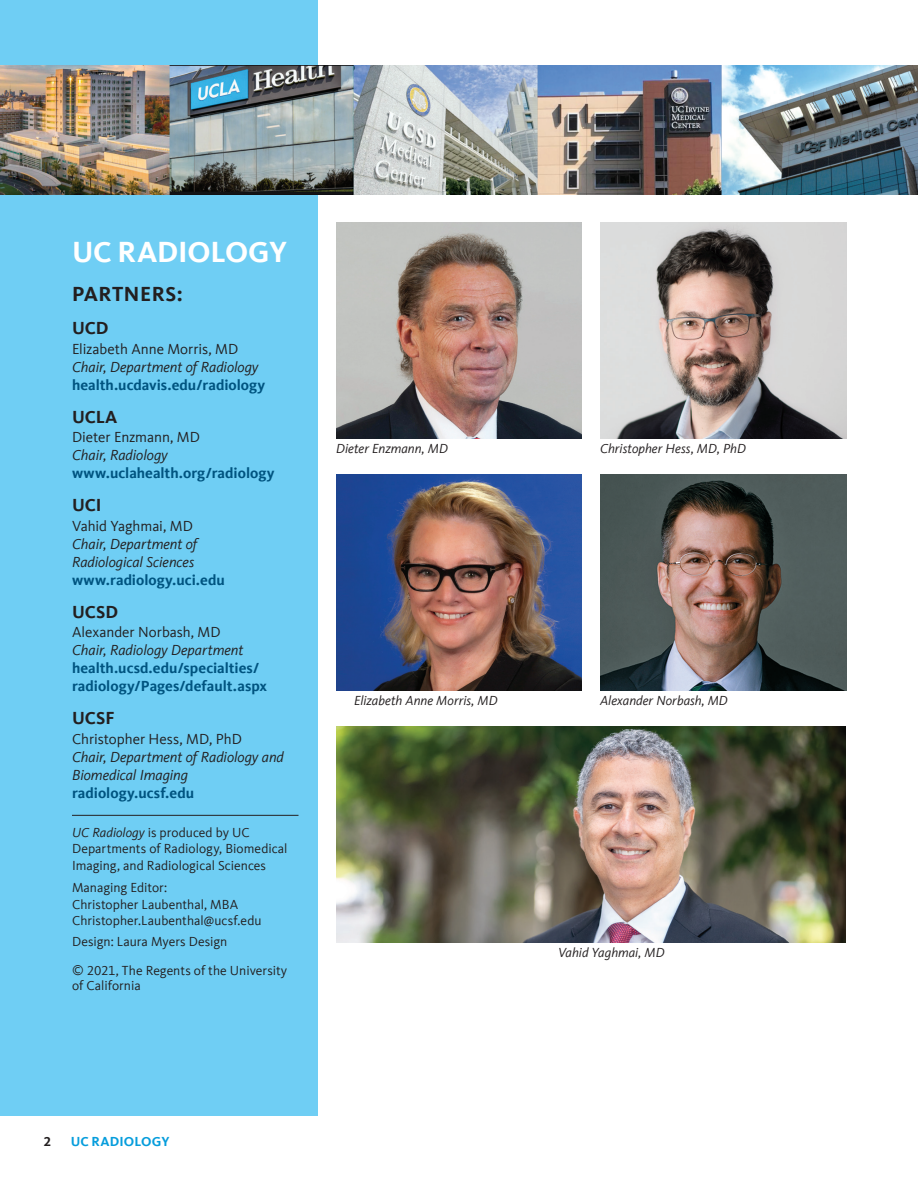
<style>
.page{position:relative;width:918px;height:1188px;background:#fff}
.page>*{position:absolute;margin:0;border:0;box-sizing:border-box;transform-origin:0 0}
.t1{font:700 30px "Kievit Offc Pro";letter-spacing:-.005em;color:#fff}
.t2{font:700 21px "Kievit Offc Pro";letter-spacing:.025em;color:#231f20}
.Subhead{font:700 18px "Kievit Offc Pro";letter-spacing:-.005em;color:#231f20}
.Body_noindent{font:italic 15px/18px "Kievit Offc Pro";letter-spacing:-.005em;color:#231f20}
.Body_noindent-2{font:700 15px/18px "Kievit Offc Pro";color:#005480}
.Body_noindent-3{font:15px "Kievit Offc Pro";letter-spacing:-.005em;color:#231f20}
.Body_noindent-4{font:13.5px/16.5px "Kievit Offc Pro";color:#231f20}
.t3{font:italic 13.5px "Kievit Offc Pro";color:#231f20}
.t4{font:700 13.5px "Kievit Offc Pro";letter-spacing:.01em;color:#069ddc}
.t5{font:700 13.5px "Kievit Offc Pro";color:#231f20}
.s1{font-style:italic}
</style>
<div class="page">
<div style="left:0;top:0;width:318px;height:1116px;background:#6fcef4"></div>
<hr style="left:72px;top:815px;width:226px;height:1px;background:#231f20">
<img style="left:336px;top:727px;width:510px;height:216px">
<img style="left:600px;top:475px;width:246px;height:216px">
<img style="left:336px;top:475px;width:246px;height:216px">
<img style="left:336px;top:223px;width:246px;height:216px">
<img style="left:600px;top:223px;width:246px;height:216px">
<img style="left:0;top:65px;width:918px;height:130px">
<p class="t1" style="left:72px;top:234px;width:216px">UC RADIOLOGY</p>
<p class="t2" style="left:72px;top:282px;width:112px">PARTNERS:</p>
<p class="Subhead" style="left:72px;top:317px;width:38px">UCD</p>
<p class="Body_noindent-3" style="left:72px;top:340px;width:168px">Elizabeth Anne Morris, MD</p>
<p class="Body_noindent" style="left:72px;top:358px;width:188px">Chair, Department of Radiology</p>
<p class="Body_noindent-2" style="left:72px;top:376px;width:195px">health.ucdavis.edu/radiology</p>
<p class="Subhead" style="left:72px;top:406px;width:47px">UCLA</p>
<p class="Body_noindent-3" style="left:72px;top:428px;width:129px">Dieter Enzmann, MD</p>
<p class="Body_noindent" style="left:72px;top:446px;width:97px">Chair, Radiology</p>
<p class="Body_noindent-2" style="left:72px;top:464px;width:204px">www.uclahealth.org/radiology</p>
<p class="Subhead" style="left:72px;top:494px;width:31px">UCI</p>
<p class="Body_noindent-3" style="left:72px;top:517px;width:122px">Vahid Yaghmai, MD</p>
<p class="Body_noindent" style="left:72px;top:535px;width:127px">Chair, Department of<br>Radiological Sciences</p>
<p class="Body_noindent-2" style="left:72px;top:571px;width:154px">www.radiology.uci.edu</p>
<p class="Subhead" style="left:72px;top:601px;width:48px">UCSD</p>
<p class="Body_noindent-3" style="left:72px;top:623px;width:150px">Alexander Norbash, MD</p>
<p class="Body_noindent" style="left:72px;top:641px;width:173px">Chair, Radiology Department</p>
<p class="Body_noindent-2" style="left:72px;top:659px;width:197px">health.ucsd.edu/specialties/ radiology/Pages/default.aspx</p>
<p class="Subhead" style="left:72px;top:707px;width:44px">UCSF</p>
<p class="Body_noindent-3" style="left:72px;top:730px;width:171px">Christopher Hess, MD, PhD</p>
<p class="Body_noindent" style="left:72px;top:748px;width:213px">Chair, Department of Radiology and<br>Biomedical Imaging</p>
<p class="Body_noindent-2" style="left:72px;top:784px;width:124px">radiology.ucsf.edu</p>
<p class="Body_noindent-4" style="left:72px;top:824px;width:217px"><span class="s1">UC Radiology</span> is produced by UC<br>Departments of Radiology, Biomedical<br>Imaging, and Radiological Sciences</p>
<p class="Body_noindent-4" style="left:72px;top:879px;width:191px">Managing Editor:<br>Christopher Laubenthal, MBA<br>Christopher.Laubenthal@ucsf.edu</p>
<p class="Body_noindent-4" style="left:72px;top:933px;width:157px">Design: Laura Myers Design</p>
<p class="Body_noindent-4" style="left:72px;top:963px;width:217px;line-height:15px">© 2021, The Regents of the University of California</p>
<p class="t3" style="left:336px;top:440px;width:113px">Dieter Enzmann, MD</p>
<p class="t3" style="left:600px;top:440px;width:148px">Christopher Hess, MD, PhD</p>
<p class="t3" style="left:354px;top:692px;width:145px">Elizabeth Anne Morris, MD</p>
<p class="t3" style="left:600px;top:692px;width:129px">Alexander Norbash, MD</p>
<p class="t3" style="left:558px;top:945px;width:108px">Vahid Yaghmai, MD</p>
<p class="t5" style="left:44px;top:1133px;width:9px">2</p>
<p class="t4" style="left:71px;top:1133px;width:100px">UC RADIOLOGY</p>
</div>
